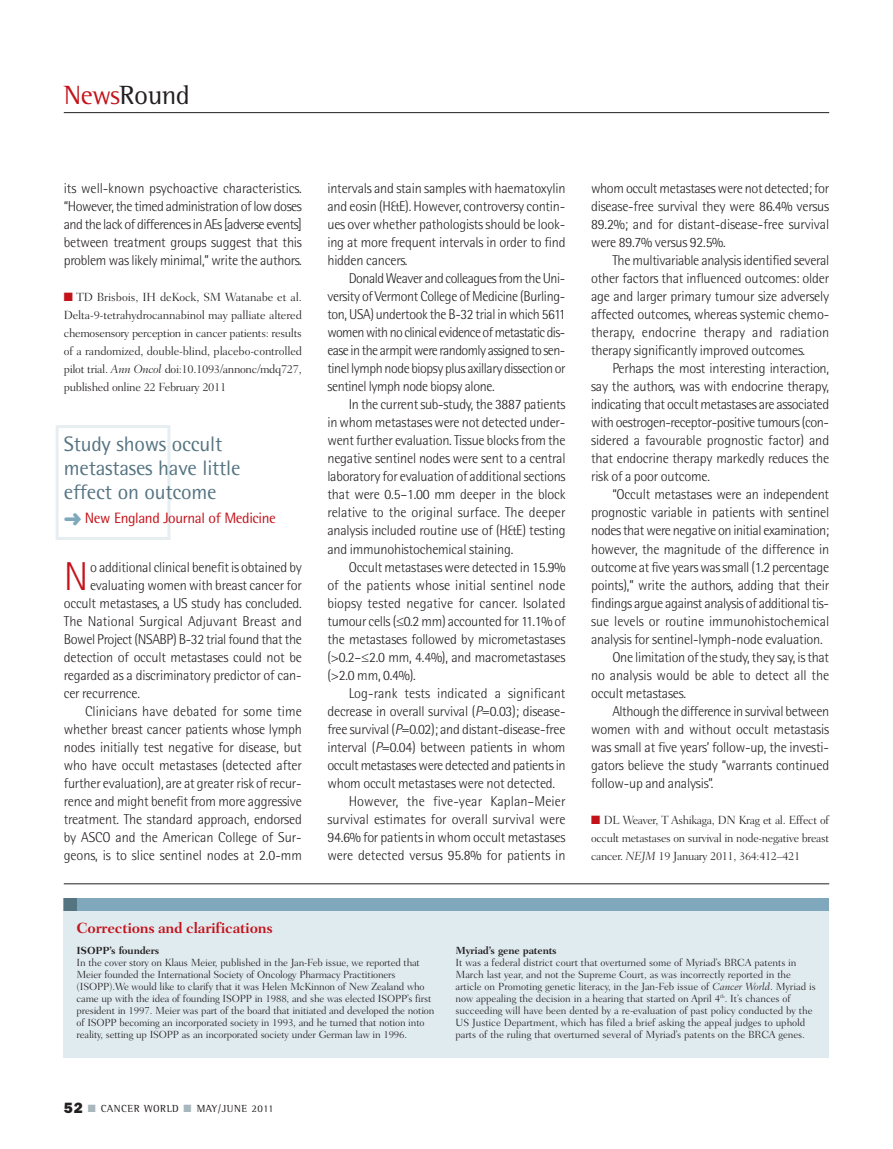
<style>
.page{position:relative;width:893px;height:1149px;background:#fff}
.page>*{position:absolute;margin:0;border:0;box-sizing:border-box;transform-origin:0 0}
.t1{font:300 40.35px "Rotis Semi Sans";color:#c4121a}
.t2{font:27px "Rotis Semi Serif";letter-spacing:-.015em;color:#231f20}
.t3{font:21px/24px "Rotis Semi Sans";letter-spacing:-.01em;color:#557482}
.t4{font:15px "Rotis Semi Sans";letter-spacing:-.025em;color:#c4121a}
.t5{font:700 15px "Fairfield LH";letter-spacing:-.02em;color:#c4121a}
.t6{font:300 14.25px/18px "Rotis Semi Sans";letter-spacing:-.015em;color:#231f20;text-align:justify}
.t7{font:300 14.25px "Rotis Semi Sans";letter-spacing:.005em;color:#231f20}
.t8{font:300 12px/18px "Fairfield LH";letter-spacing:-.025em;color:#231f20;text-align:justify}
.t9{font:300 10.5px/12px "Fairfield LH";letter-spacing:-.015em;color:#231f20}
.t10{font:700 10.5px "Fairfield LH";letter-spacing:-.02em;color:#231f20}
.t11{font:10.5px "Rotis Semi Serif";letter-spacing:.05em;color:#231f20}
.s1{color:#c4121a}
.s2{font-style:italic}
.s3{color:#7fa8bc}
.s4{font-family:"Helvetica"}
.s5{font-family:"Franklin Gothic";font-weight:800;font-size:15px}
.s6{color:#a8b6be}
</style>
<div class="page">
<div style="left:56px;top:425px;width:114px;height:115px;border:3px solid #e7eef1"></div>
<hr style="left:64px;top:112px;width:765px;height:1px;background:#231f20">
<div style="left:64px;top:903px;width:765px;height:154px;background:#e0ebf0"></div>
<div style="left:64px;top:897px;width:765px;height:13px;background:#7fa8bc"></div>
<div style="left:64px;top:897px;width:13px;height:13px;background:#557482"></div>
<hr style="left:64px;top:883px;width:765px;height:1px;background:#231f20">
<h2 class="t2" style="left:64px;top:86px;width:128px"><span class="s1">News</span>Round</h2>
<p class="t6" style="left:64px;top:181px;width:240px">its well-known psychoactive characteristics. “However, the timed administration of low doses and the lack of differences in AEs [adverse events] between treatment groups suggest that this problem was likely minimal,” write the authors.</p>
<p class="t8" style="left:64px;top:289px;width:240px"><span class="s1">■</span> TD Brisbois, IH deKock, SM Watanabe et al.<br>Delta-9-tetrahydrocannabinol may palliate altered chemosensory perception in cancer patients: results of a randomized, double-blind, placebo-controlled pilot trial. <span class="s2">Ann Oncol</span> doi:10.1093/annonc/mdq727, published online 22 February 2011</p>
<h3 class="t3" style="left:64px;top:434px;width:178px">Study shows occult metastases have little effect on outcome</h3>
<p class="t4" style="left:64px;top:513px;width:214px"><span class="s3">➜</span> New England Journal of Medicine</p>
<h1 class="t1" style="left:64px;top:561px;width:26px">N</h1>
<p class="t6" style="left:90px;top:559px;width:213px">o additional clinical benefit is obtained by</p>
<p class="t6" style="left:90px;top:577px;width:213px">evaluating women with breast cancer for</p>
<p class="t6" style="left:64px;top:595px;width:240px">occult metastases, a US study has concluded.</p>
<p class="t7" style="left:64px;top:615px;width:240px">The National Surgical Adjuvant Breast and</p>
<p class="t6" style="left:64px;top:631px;width:240px">Bowel Project (NSABP) B-32 trial found that the</p>
<p class="t6" style="left:64px;top:649px;width:240px">detection of occult metastases could not be</p>
<p class="t6" style="left:64px;top:667px;width:239px">regarded as a discriminatory predictor of can-</p>
<p class="t6" style="left:64px;top:685px;width:78px">cer recurrence.</p>
<p class="t7" style="left:85px;top:705px;width:218px">Clinicians have debated for some time</p>
<p class="t6" style="left:64px;top:721px;width:240px">whether breast cancer patients whose lymph</p>
<p class="t6" style="left:64px;top:739px;width:240px">nodes initially test negative for disease, but</p>
<p class="t6" style="left:64px;top:757px;width:240px">who have occult metastases (detected after</p>
<p class="t6" style="left:64px;top:775px;width:239px">further evaluation), are at greater risk of recur-</p>
<p class="t6" style="left:64px;top:793px;width:240px">rence and might benefit from more aggressive</p>
<p class="t6" style="left:64px;top:811px;width:240px">treatment. The standard approach, endorsed</p>
<p class="t6" style="left:64px;top:829px;width:239px">by ASCO and the American College of Sur-</p>
<p class="t6" style="left:64px;top:847px;width:240px">geons, is to slice sentinel nodes at 2.0-mm</p>
<p class="t6" style="left:327px;top:181px;width:240px">intervals and stain samples with haematoxylin and eosin (H&amp;E). However, controversy contin&shy;ues over whether pathologists should be look&shy;ing at more frequent intervals in order to find hidden cancers.</p>
<p class="t6" style="left:327px;top:271px;width:240px;text-indent:21px">Donald Weaver and colleagues from the Uni&shy;versity of Vermont College of Medicine (Burling&shy;ton, USA) undertook the B-32 trial in which 5611 women with noclinical evidenceof metastatic dis&shy;ease in the armpit were randomly assignedtosen&shy;tinel lymph node biopsy plus axillary dissection or sentinel lymph node biopsy alone.</p>
<p class="t6" style="left:327px;top:397px;width:240px;text-indent:21px">In the current sub-study, the 3887 patients in whom metastases were not detected under&shy;went further evaluation. Tissue blocks from the negative sentinel nodes were sent to a central laboratory for evaluation of additional sections that were 0.5–1.00 mm deeper in the block relative to the original surface. The deeper analysis included routine use of (H&amp;E) testing and immunohistochemical staining.</p>
<p class="t6" style="left:327px;top:559px;width:240px;text-indent:21px">Occult metastases were detected in 15.9% of the patients whose initial sentinel node biopsy tested negative for cancer. Isolated tumour cells (<span class="s4">≤</span>0.2 mm) accounted for 11.1% of the metastases followed by micrometastases (&gt;0.2–<span class="s4">≤</span>2.0 mm, 4.4%), and macrometastases (&gt;2.0 mm, 0.4%).</p>
<p class="t7" style="left:349px;top:687px;width:218px">Log-rank tests indicated a significant</p>
<p class="t6" style="left:327px;top:703px;width:240px">decrease in overall survival (<span class="s2">P</span>=0.03); disease-</p>
<p class="t6" style="left:327px;top:721px;width:240px">free survival (<span class="s2">P</span>=0.02); and distant-disease-free</p>
<p class="t6" style="left:327px;top:739px;width:240px">interval (<span class="s2">P</span>=0.04) between patients in whom</p>
<p class="t6" style="left:327px;top:757px;width:240px">occult metastases were detected and patients in</p>
<p class="t6" style="left:327px;top:775px;width:229px">whom occult metastases were not detected.</p>
<p class="t7" style="left:349px;top:795px;width:218px">However, the five-year Kaplan–Meier</p>
<p class="t6" style="left:327px;top:811px;width:240px">survival estimates for overall survival were</p>
<p class="t6" style="left:327px;top:829px;width:240px">94.6% for patients in whom occult metastases</p>
<p class="t6" style="left:327px;top:847px;width:240px">were detected versus 95.8% for patients in</p>
<p class="t6" style="left:591px;top:181px;width:240px">whom occult metastases were not detected; for disease-free survival they were 86.4% versus 89.2%; and for distant-disease-free survival were 89.7% versus 92.5%.</p>
<p class="t6" style="left:591px;top:253px;width:240px;text-indent:21px">The multivariable analysis identified several other factors that influenced outcomes: older age and larger primary tumour size adversely affected outcomes, whereas systemic chemo&shy;therapy, endocrine therapy and radiation therapy significantly improved outcomes.</p>
<p class="t6" style="left:591px;top:361px;width:240px;text-indent:21px">Perhaps the most interesting interaction, say the authors, was with endocrine therapy, indicating that occult metastases are associated with oestrogen-receptor-positive tumours (con&shy;sidered a favourable prognostic factor) and that endocrine therapy markedly reduces the risk of a poor outcome.</p>
<p class="t6" style="left:612px;top:487px;width:218px">“Occult metastases were an independent</p>
<p class="t6" style="left:591px;top:505px;width:240px">prognostic variable in patients with sentinel</p>
<p class="t6" style="left:591px;top:523px;width:240px">nodes that were negative on initial examination;</p>
<p class="t6" style="left:591px;top:541px;width:240px">however, the magnitude of the difference in</p>
<p class="t6" style="left:591px;top:559px;width:240px">outcome at five years was small (1.2 percentage</p>
<p class="t6" style="left:591px;top:577px;width:240px">points),” write the authors, adding that their</p>
<p class="t6" style="left:591px;top:595px;width:239px">findings argue against analysis of additional tis-</p>
<p class="t6" style="left:591px;top:613px;width:240px">sue levels or routine immunohistochemical</p>
<p class="t6" style="left:591px;top:631px;width:233px">analysis for sentinel-lymph-node evaluation.</p>
<p class="t6" style="left:612px;top:649px;width:218px">One limitation of the study, they say, is that</p>
<p class="t6" style="left:591px;top:667px;width:240px">no analysis would be able to detect all the</p>
<p class="t6" style="left:591px;top:685px;width:96px">occult metastases.</p>
<p class="t6" style="left:612px;top:703px;width:218px">Although the difference in survival between</p>
<p class="t6" style="left:591px;top:721px;width:240px">women with and without occult metastasis</p>
<p class="t6" style="left:591px;top:739px;width:239px">was small at five years’ follow-up, the investi-</p>
<p class="t6" style="left:591px;top:757px;width:240px">gators believe the study “warrants continued</p>
<p class="t6" style="left:591px;top:775px;width:124px">follow-up and analysis”.</p>
<p class="t8" style="left:591px;top:811px;width:240px"><span class="s1">■</span> DL Weaver, T Ashikaga, DN Krag et al. Effect of occult metastases on survival in node-negative breast cancer. <span class="s2">NEJM</span> 19 January 2011, 364:412–421</p>
<p class="t5" style="left:77px;top:921px;width:198px">Corrections and clarifications</p>
<p class="t10" style="left:77px;top:945px;width:84px">ISOPP’s founders</p>
<p class="t9" style="left:77px;top:956px;width:359px">In the cover story on Klaus Meier, published in the Jan-Feb issue, we reported that Meier founded the International Society of Oncology Pharmacy Practitioners (ISOPP).We would like to clarify that it was Helen McKinnon of New Zealand who came up with the idea of founding ISOPP in 1988, and she was elected ISOPP’s first president in 1997. Meier was part of the board that initiated and developed the notion of ISOPP becoming an incorporated society in 1993, and he turned that notion into reality, setting up ISOPP as an incorporated society under German law in 1996.</p>
<p class="t10" style="left:455px;top:945px;width:103px">Myriad’s gene patents</p>
<p class="t9" style="left:455px;top:956px;width:362px">It was a federal district court that overturned some of Myriad’s BRCA patents in March last year, and not the Supreme Court, as was incorrectly reported in the article on Promoting genetic literacy, in the Jan-Feb issue of <span class="s2">Cancer World</span>. Myriad is now appealing the decision in a hearing that started on April 4<sup>th</sup>. It’s chances of succeeding will have been dented by a re-evaluation of past policy conducted by the US Justice Department, which has filed a brief asking the appeal judges to uphold parts of the ruling that overturned several of Myriad’s patents on the BRCA genes.</p>
<p class="t11" style="left:64px;top:1104px;width:211px"><span class="s5">52</span> <span class="s6">■</span> CANCER WORLD <span class="s6">■</span> MAY/JUNE 2011</p>
</div>
